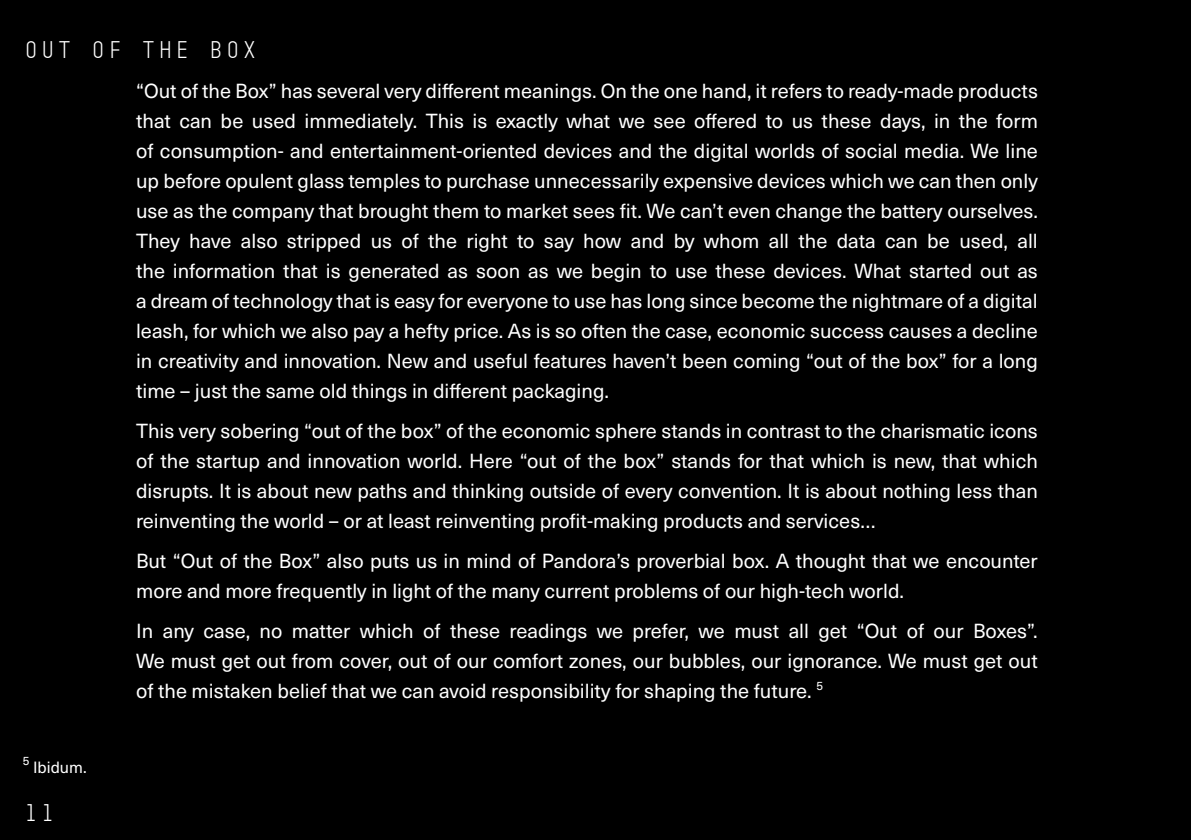
<style>
.page{position:relative;width:1191px;height:840px;background:#fff}
.page>*{position:absolute;margin:0;border:0;box-sizing:border-box;transform-origin:0 0}
.t1{font:24px "Muni";color:#fff}
.t2{font:20px/30px "Neue Haas Unica Pro";color:#fff;text-align:justify}
.t3{font:16px "Neue Haas Unica Pro";color:#fff}
.t4{font:12px "Neue Haas Unica Pro";color:#fff}
</style>
<div class="page">
<div style="left:0;top:0;width:1191px;height:839px;background:#000"></div>
<p class="t1" style="left:23px;top:36px;width:237px">OUT OF THE BOX</p>
<p class="t2" style="left:136px;top:76px;width:903px">“Out of the Box” has several very different meanings. On the one hand, it refers to ready-made products that can be used immediately. This is exactly what we see offered to us these days, in the form of consumption- and entertainment-oriented devices and the digital worlds of social media. We line up before opulent glass temples to purchase unnecessarily expensive devices which we can then only use as the company that brought them to market sees fit. We can’t even change the battery ourselves.<br>They have also stripped us of the right to say how and by whom all the data can be used, all the information that is generated as soon as we begin to use these devices. What started out as a dream of technology that is easy for everyone to use has long since become the nightmare of a digital leash, for which we also pay a hefty price. As is so often the case, economic success causes a decline in creativity and innovation. New and useful features haven’t been coming “out of the box” for a long time – just the same old things in different packaging.</p>
<p class="t2" style="left:136px;top:416px;width:903px">This very sobering “out of the box” of the economic sphere stands in contrast to the charismatic icons of the startup and innovation world. Here “out of the box” stands for that which is new, that which disrupts. It is about new paths and thinking outside of every convention. It is about nothing less than reinventing the world – or at least reinventing profit-making products and services…</p>
<p class="t2" style="left:136px;top:546px;width:903px">But “Out of the Box” also puts us in mind of Pandora’s proverbial box. A thought that we encounter more and more frequently in light of the many current problems of our high-tech world.</p>
<p class="t2" style="left:136px;top:616px;width:903px">In any case, no matter which of these readings we prefer, we must all get “Out of our Boxes”.<br>We must get out from cover, out of our comfort zones, our bubbles, our ignorance. We must get out of the mistaken belief that we can avoid responsibility for shaping the future. <sup>5</sup></p>
<p class="t4" style="left:23px;top:752px;width:8px">5</p>
<p class="t3" style="left:33px;top:757px;width:55px">Ibidum.</p>
<p class="t1" style="left:23px;top:799px;width:35px">11</p>
</div>
